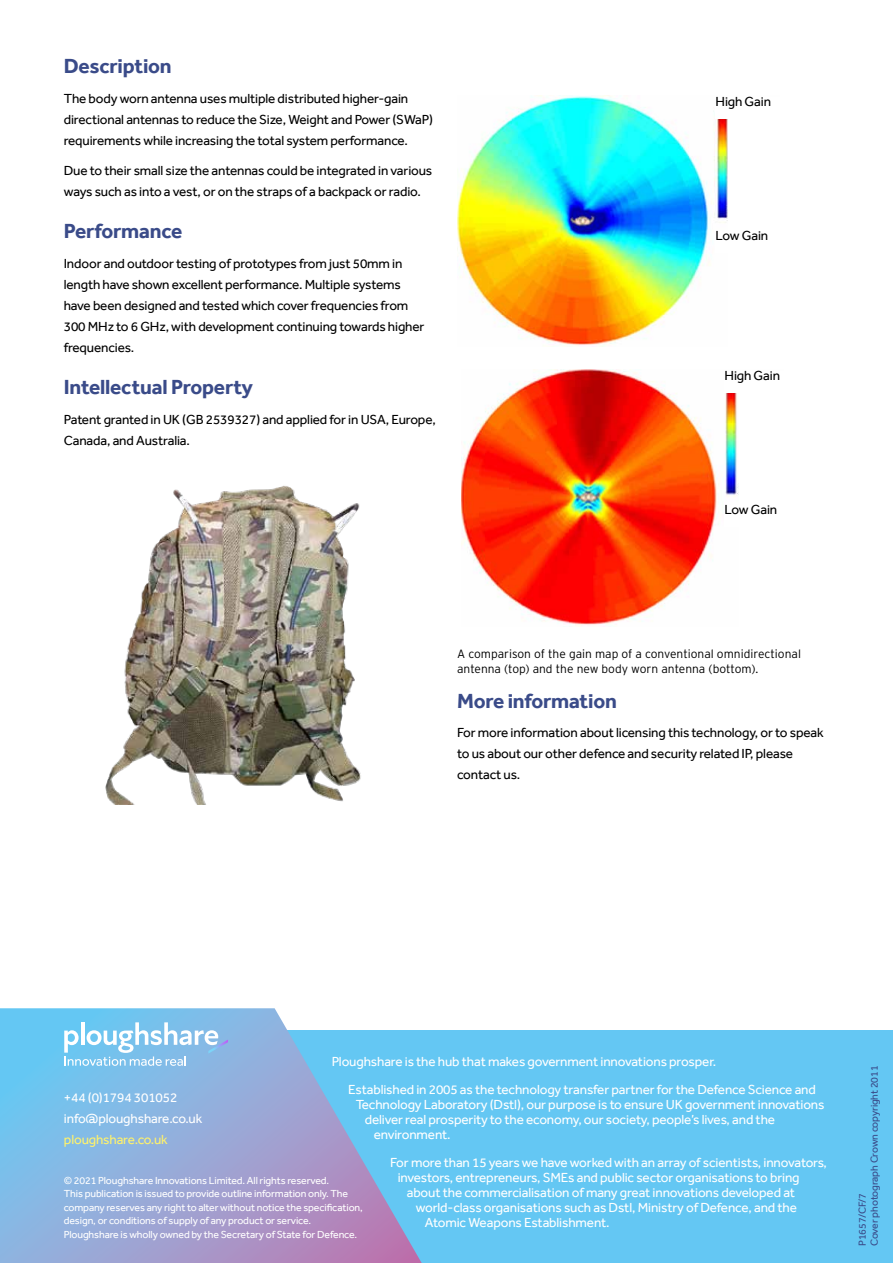
<style>
.page{position:relative;width:893px;height:1263px;background:#fff}
.page>*{position:absolute;margin:0;border:0;box-sizing:border-box;transform-origin:0 0}
.t1{font:700 21px "Effra";letter-spacing:-.01em;color:#3a4b89}
.t2{font:13.5px/21px "Effra";letter-spacing:-.01em;color:#000}
.t3{font:13.5px/21px "Effra";letter-spacing:-.01em;color:#fff}
.t4{font:13.5px "Effra";letter-spacing:-.01em;color:#fff26b}
.t5{font:300 12px/14.4px "Interstate";color:#000}
.t6{font:10.5px/13.5px "Effra";letter-spacing:-.01em;color:#fff}
.t7{font:10.5px/12px "Effra";letter-spacing:-.01em;color:#3a4b89}
</style>
<div class="page">
<img style="left:461px;top:369px;width:278px;height:257px">
<div style="left:725px;top:371px;width:108px;height:22px;background:#fff"></div>
<div style="left:725px;top:505px;width:106px;height:21px;background:#fff"></div>
<img style="left:457px;top:96px;width:271px;height:251px">
<div style="left:716px;top:97px;width:108px;height:22px;background:#fff"></div>
<div style="left:716px;top:231px;width:89px;height:22px;background:#fff"></div>
<img style="left:105px;top:485px;width:256px;height:320px">
<div style="left:0;top:1030px;width:893px;height:233px;background:#64c7f3"></div>
<svg style="left:0;top:1008px;width:422px;height:255px"></svg>
<svg style="left:64px;top:1022px;width:164px;height:44px"></svg>
<h1 class="t1" style="left:64px;top:54px;width:109px">Description</h1>
<p class="t2" style="left:64px;top:88px;width:371px">The body worn antenna uses multiple distributed higher-gain directional antennas to reduce the Size, Weight and Power (SWaP) requirements while increasing the total system performance.</p>
<p class="t2" style="left:64px;top:159px;width:370px">Due to their small size the antennas could be integrated in various ways such as into a vest, or on the straps of a backpack or radio.</p>
<h1 class="t1" style="left:64px;top:219px;width:120px">Performance</h1>
<p class="t2" style="left:64px;top:253px;width:362px">Indoor and outdoor testing of prototypes from just 50mm in length have shown excellent performance. Multiple systems have been designed and tested which cover frequencies from 300 MHz to 6 GHz, with development continuing towards higher frequencies.</p>
<h1 class="t1" style="left:64px;top:375px;width:191px">Intellectual Property</h1>
<p class="t2" style="left:64px;top:409px;width:374px">Patent granted in UK (GB 2539327) and applied for in USA, Europe,<br>Canada, and Australia.</p>
<p class="t2" style="left:715px;top:91px;width:57px">High Gain</p>
<p class="t2" style="left:715px;top:225px;width:54px">Low Gain</p>
<p class="t2" style="left:725px;top:365px;width:57px">High Gain</p>
<p class="t2" style="left:725px;top:499px;width:54px">Low Gain</p>
<p class="t5" style="left:457px;top:647px;width:345px">A comparison of the gain map of a conventional omnidirectional antenna (top) and the new body worn antenna (bottom).</p>
<h1 class="t1" style="left:457px;top:688px;width:161px">More information</h1>
<p class="t2" style="left:457px;top:722px;width:368px">For more information about licensing this technology, or to speak to us about our other defence and security related IP, please contact us.</p>
<p class="t3" style="left:348px;top:1047px;width:469px;line-height:27.8px;text-indent:-16px">Ploughshare is the hub that makes government innovations prosper.<br>Established in 2005 as the technology transfer partner for the Defence Science and</p>
<p class="t3" style="left:356px;top:1093px;width:470px">Technology Laboratory (Dstl), our purpose is to ensure UK government innovations</p>
<p class="t3" style="left:365px;top:1108px;width:412px">deliver real prosperity to the economy, our society, people’s lives, and the</p>
<p class="t3" style="left:374px;top:1123px;width:78px">environment.</p>
<p class="t3" style="left:390px;top:1151px;width:438px">For more than 15 years we have worked with an array of scientists, innovators,</p>
<p class="t3" style="left:398px;top:1166px;width:403px">investors, entrepreneurs, SMEs and public sector organisations to bring</p>
<p class="t3" style="left:407px;top:1181px;width:390px">about the commercialisation of many great innovations developed at</p>
<p class="t3" style="left:416px;top:1196px;width:383px">world-class organisations such as Dstl, Ministry of Defence, and the</p>
<p class="t3" style="left:425px;top:1211px;width:186px">Atomic Weapons Establishment.</p>
<p class="t3" style="left:64px;top:1087px;width:140px">+44 (0)1794 301052 info@ploughshare.co.uk</p>
<p class="t4" style="left:64px;top:1132px;width:105px">ploughshare.co.uk</p>
<p class="t6" style="left:64px;top:1173px;width:301px">© 2021 Ploughshare Innovations Limited. All rights reserved.<br>This publication is issued to provide outline information only. The company reserves any right to alter without notice the specification, design, or conditions of supply of any product or service.<br>Ploughshare is wholly owned by the Secretary of State for Defence.</p>
<p class="t7" style="left:856px;top:1246px;width:182px;rotate:-90deg">P1657/CF/7<br>Cover photograph Crown copyright 2011</p>
</div>
